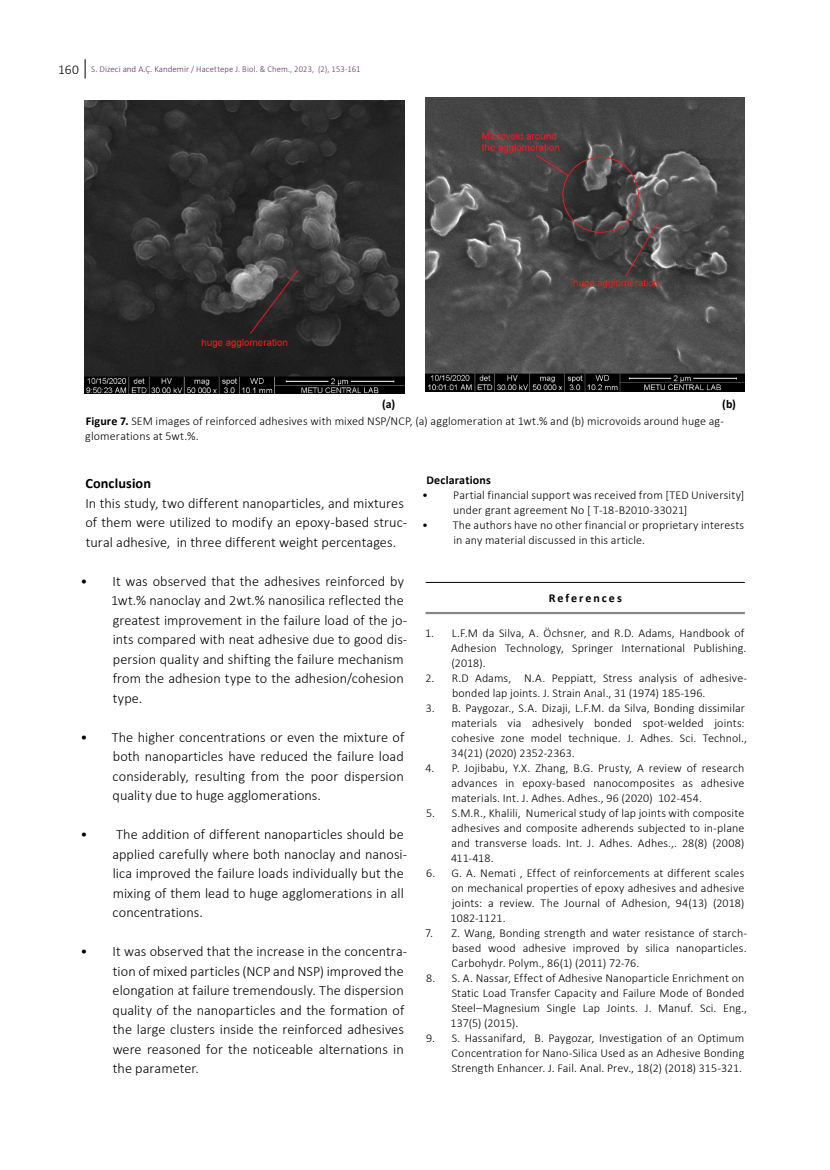
<style>
.page{position:relative;width:830px;height:1170px;background:#fff}
.page>*{position:absolute;margin:0;border:0;box-sizing:border-box;transform-origin:0 0}
.t1{font:300 14.25px/19.5px "Calibri";color:#000}
.t2{font:700 14.25px "Calibri";letter-spacing:.01em;color:#000}
.t3{font:300 12px/15px "Calibri";letter-spacing:.01em;color:#000}
.t4{font:700 12px "Calibri";letter-spacing:.02em;color:#000}
.t5{font:700 12px "Calibri";letter-spacing:.165em;color:#000}
.t6{font:300 9px "Calibri";letter-spacing:.01em;color:#642e68}
.s1{font-size:13.5px;color:#000}
.s2{font-weight:700}
</style>
<div class="page">
<svg style="left:85px;top:59px;width:1px;height:20px"></svg>
<hr style="left:425px;top:582px;width:319px;height:1px;background:#000">
<hr style="left:425px;top:612px;width:319px;height:2px;background:#878787">
<img style="left:85px;top:101px;width:319px;height:293px">
<img style="left:425px;top:98px;width:319px;height:293px">
<p class="t6" style="left:58px;top:63px;width:303px"><span class="s1">160</span> S. Dizeci and A.Ç. Kandemir / Hacettepe J. Biol. &amp; Chem., 2023, (2), 153-161</p>
<p class="t4" style="left:382px;top:395px;width:15px">(a)</p>
<p class="t4" style="left:722px;top:395px;width:15px">(b)</p>
<p class="t3" style="left:85px;top:414px;width:640px"><span class="s2">Figure 7.</span> SEM images of reinforced adhesives with mixed NSP/NCP, (a) agglomeration at 1wt.% and (b) microvoids around huge ag&shy;glomerations at 5wt.%.</p>
<p class="t2" style="left:85px;top:473px;width:67px">Conclusion</p>
<p class="t1" style="left:85px;top:493px;width:323px">In this study, two different nanoparticles, and mixtures of them were utilized to modify an epoxy-based struc&shy;tural adhesive, in three different weight percentages.</p>
<p class="t1" style="left:111px;top:571px;width:297px;text-indent:-31px">• It was observed that the adhesives reinforced by 1wt.% nanoclay and 2wt.% nanosilica reflected the greatest improvement in the failure load of the jo&shy;ints compared with neat adhesive due to good dis&shy;persion quality and shifting the failure mechanism from the adhesion type to the adhesion/cohesion type.</p>
<p class="t1" style="left:112px;top:727px;width:293px;text-align:justify;text-indent:-32px">• The higher concentrations or even the mixture of both nanoparticles have reduced the failure load considerably, resulting from the poor dispersion quality due to huge agglomerations.</p>
<p class="t1" style="left:112px;top:824px;width:296px;text-indent:-32px">• The addition of different nanoparticles should be applied carefully where both nanoclay and nanosi&shy;lica improved the failure loads individually but the mixing of them lead to huge agglomerations in all concentrations.</p>
<p class="t1" style="left:112px;top:941px;width:296px;text-indent:-32px">• It was observed that the increase in the concentra&shy;tion of mixed particles (NCP and NSP) improved the elongation at failure tremendously. The dispersion quality of the nanoparticles and the formation of the large clusters inside the reinforced adhesives were reasoned for the noticeable alternations in the parameter.</p>
<p class="t4" style="left:426px;top:471px;width:66px">Declarations</p>
<p class="t3" style="left:453px;top:487px;width:293px;text-indent:-31px">• Partial financial support was received from [TED University] under grant agreement No [ T-18-B2010-33021]</p>
<p class="t3" style="left:453px;top:517px;width:292px;text-indent:-31px">• The authors have no other financial or proprietary interests in any material discussed in this article.</p>
<p class="t5" style="left:548px;top:589px;width:74px">References</p>
<p class="t3" style="left:451px;top:625px;width:297px;text-indent:-26px">1. L.F.M da Silva, A. Öchsner, and R.D. Adams, Handbook of<br>Adhesion Technology, Springer International Publishing. (2018).</p>
<p class="t3" style="left:452px;top:670px;width:296px;text-indent:-27px">2. R.D Adams, N.A. Peppiatt, Stress analysis of adhesive&shy;bonded lap joints. J. Strain Anal., 31 (1974) 185-196.</p>
<p class="t3" style="left:451px;top:700px;width:297px;text-indent:-26px">3. B. Paygozar., S.A. Dizaji, L.F.M. da Silva, Bonding dissimilar materials via adhesively bonded spot-welded joints: cohesive zone model technique. J. Adhes. Sci. Technol., 34(21) (2020) 2352-2363.</p>
<p class="t3" style="left:451px;top:760px;width:294px;text-align:justify;text-indent:-26px">4. P. Jojibabu, Y.X. Zhang, B.G. Prusty, A review of research advances in epoxy-based nanocomposites as adhesive materials. Int. J. Adhes. Adhes., 96 (2020) 102-454.</p>
<p class="t3" style="left:451px;top:805px;width:295px;text-align:justify;text-indent:-25px">5. S.M.R., Khalili, Numerical study of lap joints with composite adhesives and composite adherends subjected to in-plane and transverse loads. Int. J. Adhes. Adhes.,. 28(8) (2008)<br>411-418.</p>
<p class="t3" style="left:450px;top:865px;width:295px;text-align:justify;text-indent:-24px">6. G. A. Nemati , Effect of reinforcements at different scales on mechanical properties of epoxy adhesives and adhesive joints: a review. The Journal of Adhesion, 94(13) (2018)<br>1082-1121.</p>
<p class="t3" style="left:451px;top:925px;width:297px;text-align:justify;text-indent:-26px">7. Z. Wang, Bonding strength and water resistance of starch&shy;based wood adhesive improved by silica nanoparticles.<br>Carbohydr. Polym., 86(1) (2011) 72-76.</p>
<p class="t3" style="left:450px;top:970px;width:298px;text-indent:-25px">8. S. A. Nassar, Effect of Adhesive Nanoparticle Enrichment on Static Load Transfer Capacity and Failure Mode of Bonded Steel–Magnesium Single Lap Joints. J. Manuf. Sci. Eng., 137(5) (2015).</p>
<p class="t3" style="left:451px;top:1030px;width:294px;text-align:justify;text-indent:-25px">9. S. Hassanifard, B. Paygozar, Investigation of an Optimum Concentration for Nano-Silica Used as an Adhesive Bonding Strength Enhancer. J. Fail. Anal. Prev., 18(2) (2018) 315-321.</p>
</div>
